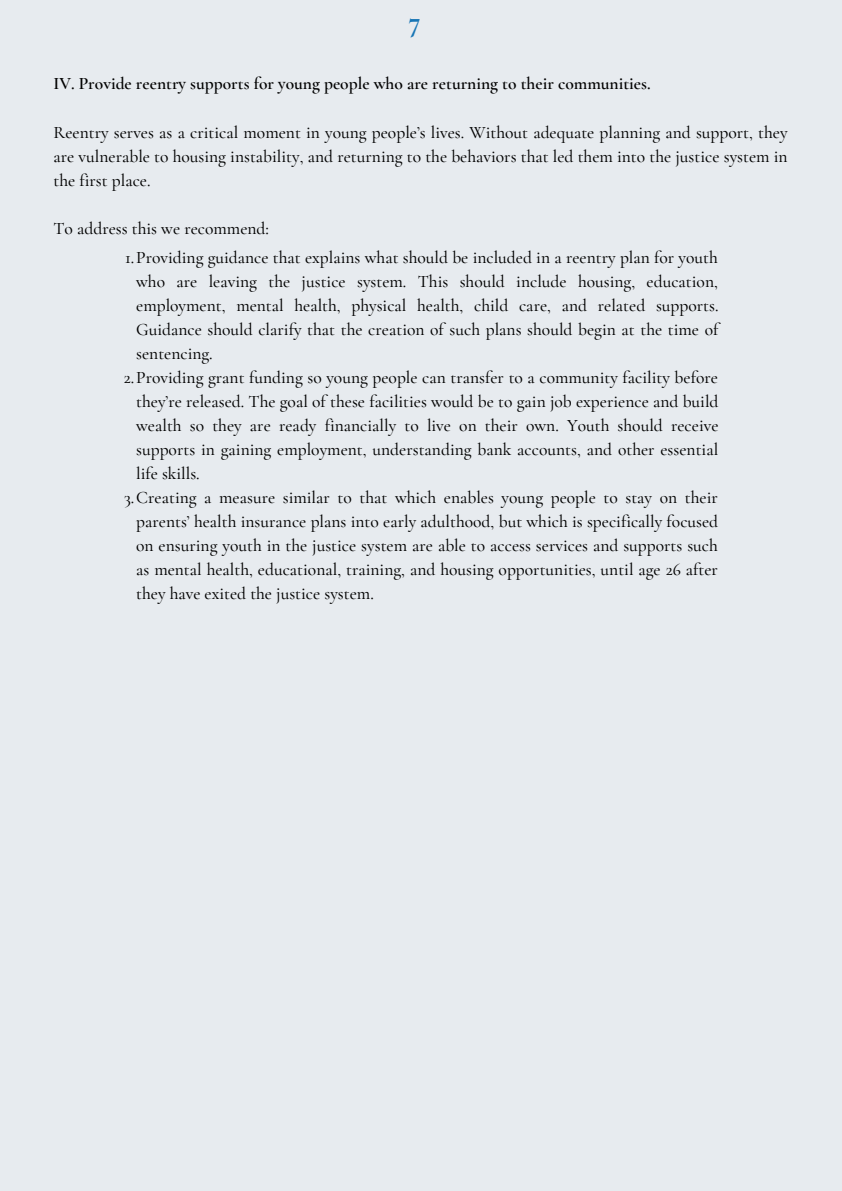
<style>
.page{position:relative;width:842px;height:1191px;background:#fff}
.page>*{position:absolute;margin:0;border:0;box-sizing:border-box;transform-origin:0 0}
.t1{font:700 28px "Cormorant Garamond";color:#1775b5}
.t2{font:500 17.5px/24px "Cormorant Garamond";color:#000;text-align:justify}
.t3{font:600 17.5px "Cormorant Garamond";color:#000}
</style>
<div class="page">
<div style="left:0;top:0;width:842px;height:1190px;background:#e7ebef"></div>
<h1 class="t1" style="left:409px;top:4px;width:14px">7</h1>
<p class="t3" style="left:54px;top:73px;width:599px">IV. Provide reentry supports for young people who are returning to their communities.</p>
<p class="t2" style="left:54px;top:121px;width:736px">Reentry serves as a critical moment in young people’s lives. Without adequate planning and support, they are vulnerable to housing instability, and returning to the behaviors that led them into the justice system in the first place.</p>
<p class="t2" style="left:125px;top:214px;width:594px;line-height:28.7px;text-indent:-72px">To address this we recommend:<br>1.Providing guidance that explains what should be included in a reentry plan for youth</p>
<p class="t2" style="left:136px;top:269px;width:583px">who are leaving the justice system. This should include housing, education,</p>
<p class="t2" style="left:136px;top:293px;width:584px">employment, mental health, physical health, child care, and related supports.</p>
<p class="t2" style="left:136px;top:317px;width:584px">Guidance should clarify that the creation of such plans should begin at the time of</p>
<p class="t2" style="left:136px;top:341px;width:78px">sentencing.</p>
<p class="t2" style="left:124px;top:365px;width:595px">2.Providing grant funding so young people can transfer to a community facility before</p>
<p class="t2" style="left:136px;top:389px;width:584px">they’re released. The goal of these facilities would be to gain job experience and build</p>
<p class="t2" style="left:136px;top:413px;width:584px">wealth so they are ready financially to live on their own. Youth should receive</p>
<p class="t2" style="left:136px;top:437px;width:584px">supports in gaining employment, understanding bank accounts, and other essential</p>
<p class="t2" style="left:136px;top:461px;width:65px">life skills.</p>
<p class="t2" style="left:124px;top:485px;width:595px">3.Creating a measure similar to that which enables young people to stay on their</p>
<p class="t2" style="left:136px;top:509px;width:584px">parents’ health insurance plans into early adulthood, but which is specifically focused</p>
<p class="t2" style="left:136px;top:533px;width:583px">on ensuring youth in the justice system are able to access services and supports such</p>
<p class="t2" style="left:136px;top:557px;width:583px">as mental health, educational, training, and housing opportunities, until age 26 after</p>
<p class="t2" style="left:136px;top:581px;width:239px">they have exited the justice system.</p>
</div>
